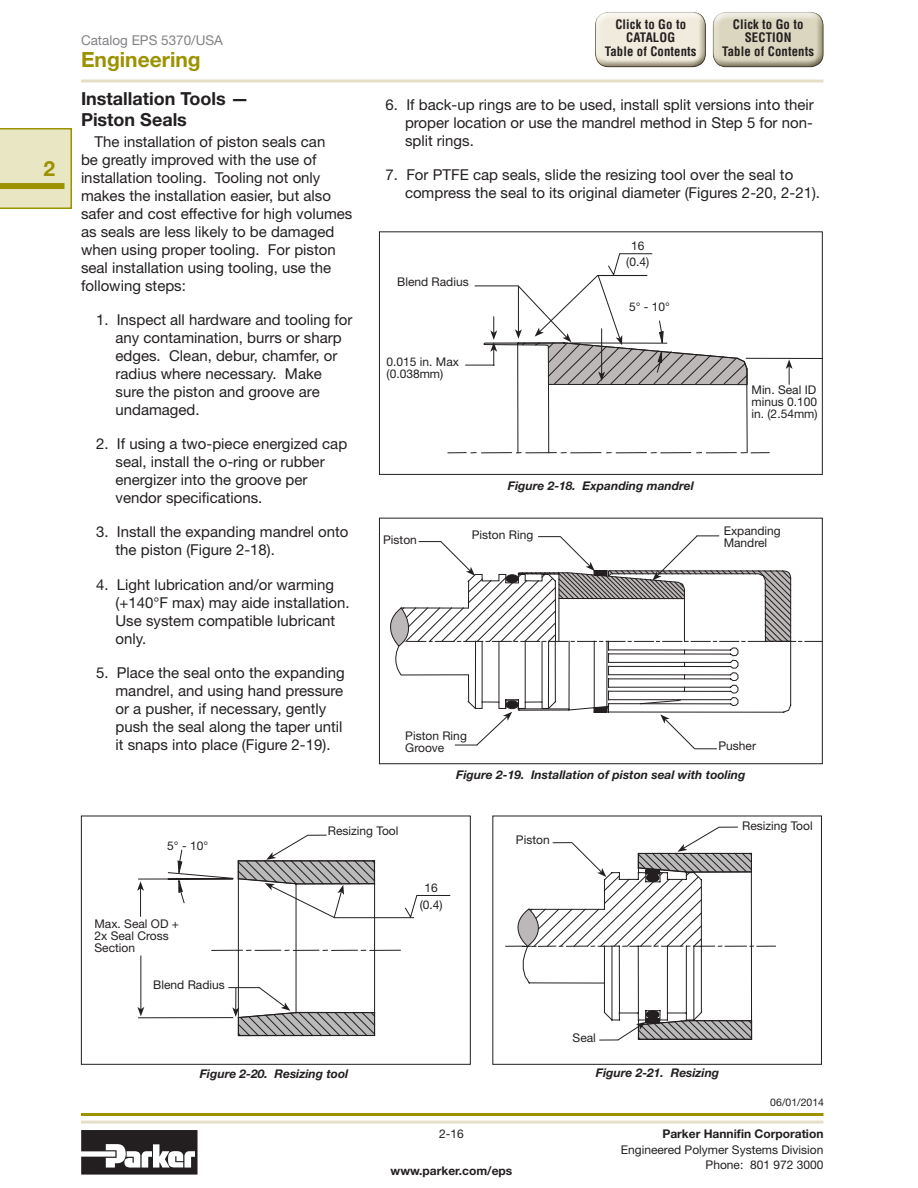
<style>
.page{position:relative;width:918px;height:1188px;background:#fff}
.page>*{position:absolute;margin:0;border:0;box-sizing:border-box;transform-origin:0 0}
.t1{font:700 21px "Helvetica Neue LT Std";color:#9c9200}
.t2{font:700 18px/21px "Helvetica Neue LT Std";color:#231f20}
.t3{font:15px/18px "Helvetica Neue LT Std";color:#231f20}
.t4{font:13.5px "Helvetica Neue LT Std";color:#808285}
.t5{font:700 condensed 12.75px/13.5px "Helvetica";letter-spacing:.01em;color:#231f20;text-align:center}
.t6{font:12px/12px "Helvetica Neue LT Std";color:#231f20}
.t7{font:italic 700 12px "Helvetica Neue LT Std";color:#231f20}
.t8{font:700 12px "Helvetica Neue LT Std";color:#231f20}
.t9{font:10.5px "Helvetica Neue LT Std";color:#231f20}
</style>
<div class="page">
<svg style="left:0;top:128px;width:72px;height:81px;background:#e4e0b7"></svg>
<div style="left:0;top:183px;width:64px;height:6px;background:#9c9200"></div>
<hr style="left:81px;top:1121px;width:743px;height:3px;background:#e6dfc8">
<hr style="left:81px;top:1113px;width:743px;height:3px;background:#9c9200">
<svg style="left:81px;top:1130px;width:117px;height:45px"></svg>
<div style="left:591px;top:13px;width:122px;height:57px;background:#60553e;opacity:.75"></div>
<div style="left:705px;top:4px;width:122px;height:61px;background:#fff"></div>
<div style="left:709px;top:13px;width:123px;height:57px;background:#60553e;opacity:.75"></div>
<hr style="left:81px;top:79px;width:743px;height:3px;background:#e6dfc8">
<svg style="left:380px;top:518px;width:442px;height:232px"></svg>
<div style="left:379px;top:231px;width:444px;height:244px;border:1px solid #231f20"></div>
<svg style="left:448px;top:253px;width:374px;height:200px"></svg>
<div style="left:492px;top:816px;width:330px;height:249px;border:1px solid #231f20"></div>
<svg style="left:505px;top:826px;width:271px;height:215px"></svg>
<svg style="left:138px;top:850px;width:73px;height:169px"></svg>
<svg style="left:177px;top:860px;width:6px;height:33px"></svg>
<div style="left:81px;top:816px;width:390px;height:249px;border:1px solid #231f20"></div>
<svg style="left:137px;top:881px;width:7px;height:35px"></svg>
<hr style="left:140px;top:956px;width:1px;height:53px;background:#231f20">
<svg style="left:137px;top:1007px;width:7px;height:9px"></svg>
<svg style="left:211px;top:834px;width:239px;height:202px"></svg>
<h1 class="t1" style="left:44px;top:156px;width:13px">2</h1>
<p class="t4" style="left:81px;top:32px;width:144px">Catalog EPS 5370/USA</p>
<h1 class="t1" style="left:81px;top:47px;width:121px">Engineering</h1>
<p class="t2" style="left:81px;top:87px;width:169px">Installation Tools —<br>Piston Seals</p>
<p class="t3" style="left:81px;top:132px;width:273px;text-indent:14px">The installation of piston seals can<br>be greatly improved with the use of installation tooling. Tooling not only makes the installation easier, but also safer and cost effective for high volumes as seals are less likely to be damaged when using proper tooling. For piston seal installation using tooling, use the following steps:</p>
<p class="t3" style="left:116px;top:311px;width:239px;text-indent:-20px">1. Inspect all hardware and tooling for any contamination, burrs or sharp edges. Clean, debur, chamfer, or radius where necessary. Make sure the piston and groove are undamaged.</p>
<p class="t3" style="left:116px;top:435px;width:233px;text-indent:-20px">2. If using a two-piece energized cap seal, install the o-ring or rubber energizer into the groove per vendor specifications.</p>
<p class="t3" style="left:116px;top:523px;width:235px;text-indent:-20px">3. Install the expanding mandrel onto the piston (Figure 2-18).</p>
<p class="t3" style="left:116px;top:575px;width:236px;text-indent:-20px">4. Light lubrication and/or warming (+140°F max) may aide installation.<br>Use system compatible lubricant only.</p>
<p class="t3" style="left:116px;top:663px;width:231px;text-indent:-20px">5. Place the seal onto the expanding mandrel, and using hand pressure or a pusher, if necessary, gently push the seal along the taper until it snaps into place (Figure 2-19).</p>
<p class="t5" style="left:605px;top:17px;width:93px">Click to Go to<br>CATALOG<br>Table of Contents</p>
<p class="t5" style="left:722px;top:17px;width:93px">Click to Go to<br>SECTION<br>Table of Contents</p>
<p class="t3" style="left:405px;top:96px;width:410px;text-align:justify;text-indent:-20px">6. If back-up rings are to be used, install split versions into their proper location or use the mandrel method in Step 5 for non&shy;split rings.</p>
<p class="t3" style="left:405px;top:166px;width:417px;text-indent:-20px">7. For PTFE cap seals, slide the resizing tool over the seal to compress the seal to its original diameter (Figures 2-20, 2-21).</p>
<p class="t6" style="left:397px;top:276px;width:73px">Blend Radius</p>
<p class="t6" style="left:387px;top:356px;width:74px">0.015 in. Max (0.038mm)</p>
<p class="t6" style="left:626px;top:237px;width:24px;line-height:16.5px;text-align:center">16 (0.4)</p>
<p class="t6" style="left:629px;top:300px;width:42px">5° - 10°</p>
<p class="t7" style="left:508px;top:478px;width:188px">Figure 2-18. Expanding mandrel</p>
<p class="t6" style="left:752px;top:384px;width:68px;text-align:justify">Min. Seal ID minus 0.100 in. (2.54mm)</p>
<p class="t6" style="left:472px;top:528px;width:63px">Piston Ring</p>
<p class="t6" style="left:724px;top:525px;width:59px">Expanding</p>
<p class="t6" style="left:383px;top:534px;width:35px">Piston</p>
<p class="t6" style="left:724px;top:537px;width:45px">Mandrel</p>
<p class="t6" style="left:405px;top:729px;width:63px">Piston Ring<br>Groove</p>
<p class="t6" style="left:718px;top:740px;width:39px">Pusher</p>
<p class="t7" style="left:456px;top:767px;width:291px">Figure 2-19. Installation of piston seal with tooling</p>
<p class="t6" style="left:167px;top:839px;width:42px">5° - 10°</p>
<p class="t6" style="left:94px;top:918px;width:86px">Max. Seal OD +<br>2x Seal Cross<br>Section</p>
<p class="t6" style="left:153px;top:979px;width:73px">Blend Radius</p>
<p class="t6" style="left:328px;top:825px;width:72px">Resizing Tool</p>
<p class="t6" style="left:420px;top:880px;width:24px;line-height:16.5px;text-align:center">16 (0.4)</p>
<p class="t7" style="left:200px;top:1066px;width:150px">Figure 2-20. Resizing tool</p>
<p class="t6" style="left:516px;top:833px;width:35px">Piston</p>
<p class="t6" style="left:439px;top:1128px;width:26px">2-16</p>
<p class="t8" style="left:391px;top:1164px;width:123px">www.parker.com/eps</p>
<p class="t6" style="left:742px;top:820px;width:72px">Resizing Tool</p>
<p class="t6" style="left:573px;top:1032px;width:25px">Seal</p>
<p class="t7" style="left:596px;top:1066px;width:125px">Figure 2-21. Resizing</p>
<p class="t9" style="left:770px;top:1096px;width:55px">06/01/2014</p>
<p class="t8" style="left:662px;top:1127px;width:163px">Parker Hannifin Corporation</p>
<p class="t6" style="left:621px;top:1142px;width:204px;line-height:15.3px;text-align:right">Engineered Polymer Systems Division<br>Phone: 801 972 3000</p>
</div>
